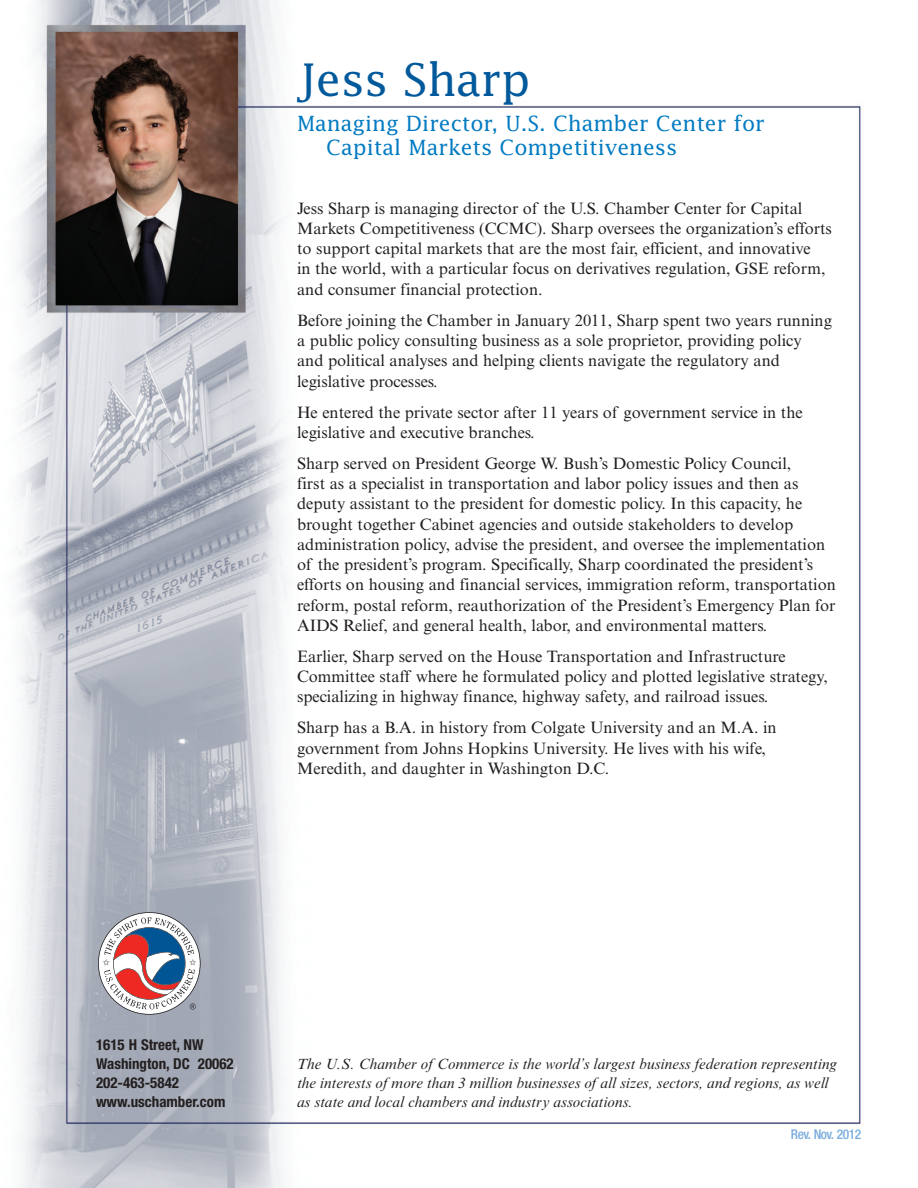
<style>
.page{position:relative;width:918px;height:1188px;background:#fff}
.page>*{position:absolute;margin:0;border:0;box-sizing:border-box;transform-origin:0 0}
.Kit_2005_style_Times{font:45px "Lucida Std";letter-spacing:-.01em;color:#00599b}
.Kit_2005_style_Times-2{font:21px/24px "Lucida Std";color:#007ac2}
.Kit_2005_style_Times-3{font:16.5px/20.2px "Times New Roman MT Std";color:#231f20}
.t1{font:italic 15px/18.8px "Times New Roman MT Std";letter-spacing:.005em;color:#231f20}
.t2{font:700 condensed 15px "Helvetica Neue LT Std";color:#231f20}
.t3{font:500 condensed 13.5px "Helvetica Neue LT Std";letter-spacing:-.035em;color:#7aacdc}
</style>
<div class="page">
<img style="left:16px;top:0;width:845px;height:1188px">
<svg style="left:98px;top:912px;width:103px;height:103px"></svg>
<p class="Kit_2005_style_Times" style="left:297px;top:52px;width:235px">Jess Sharp</p>
<p class="Kit_2005_style_Times-2" style="left:326px;top:110px;width:440px;text-indent:-29px">Managing Director, U.S. Chamber Center for<br>Capital Markets Competitiveness</p>
<p class="Kit_2005_style_Times-3" style="left:297px;top:198px;width:536px">Jess Sharp is managing director of the U.S. Chamber Center for Capital Markets Competitiveness (CCMC). Sharp oversees the organization’s efforts to support capital markets that are the most fair, efficient, and innovative<br>in the world, with a particular focus on derivatives regulation, GSE reform, and consumer financial protection.</p>
<p class="Kit_2005_style_Times-3" style="left:297px;top:310px;width:536px">Before joining the Chamber in January 2011, Sharp spent two years running a public policy consulting business as a sole proprietor, providing policy and political analyses and helping clients navigate the regulatory and legislative processes.</p>
<p class="Kit_2005_style_Times-3" style="left:297px;top:402px;width:507px">He entered the private sector after 11 years of government service in the legislative and executive branches.</p>
<p class="Kit_2005_style_Times-3" style="left:297px;top:453px;width:540px">Sharp served on President George W. Bush’s Domestic Policy Council,<br>first as a specialist in transportation and labor policy issues and then as deputy assistant to the president for domestic policy. In this capacity, he brought together Cabinet agencies and outside stakeholders to develop administration policy, advise the president, and oversee the implementation of the president’s program. Specifically, Sharp coordinated the president’s efforts on housing and financial services, immigration reform, transportation reform, postal reform, reauthorization of the President’s Emergency Plan for AIDS Relief, and general health, labor, and environmental matters.</p>
<p class="Kit_2005_style_Times-3" style="left:297px;top:646px;width:532px">Earlier, Sharp served on the House Transportation and Infrastructure<br>Committee staff where he formulated policy and plotted legislative strategy, specializing in highway finance, highway safety, and railroad issues.</p>
<p class="Kit_2005_style_Times-3" style="left:297px;top:718px;width:481px">Sharp has a B.A. in history from Colgate University and an M.A. in government from Johns Hopkins University. He lives with his wife,<br>Meredith, and daughter in Washington D.C.</p>
<p class="t2" style="left:96px;top:1035px;width:109px">1615 H Street, NW</p>
<p class="t2" style="left:96px;top:1055px;width:139px">Washington, DC 20062</p>
<p class="t2" style="left:96px;top:1073px;width:85px">202-463-5842</p>
<p class="t2" style="left:96px;top:1093px;width:131px">www.uschamber.com</p>
<p class="t1" style="left:297px;top:1055px;width:542px">The U.S. Chamber of Commerce is the world’s largest business federation representing the interests of more than 3 million businesses of all sizes, sectors, and regions, as well as state and local chambers and industry associations.</p>
<p class="t3" style="left:791px;top:1126px;width:72px">Rev. Nov. 2012</p>
</div>
